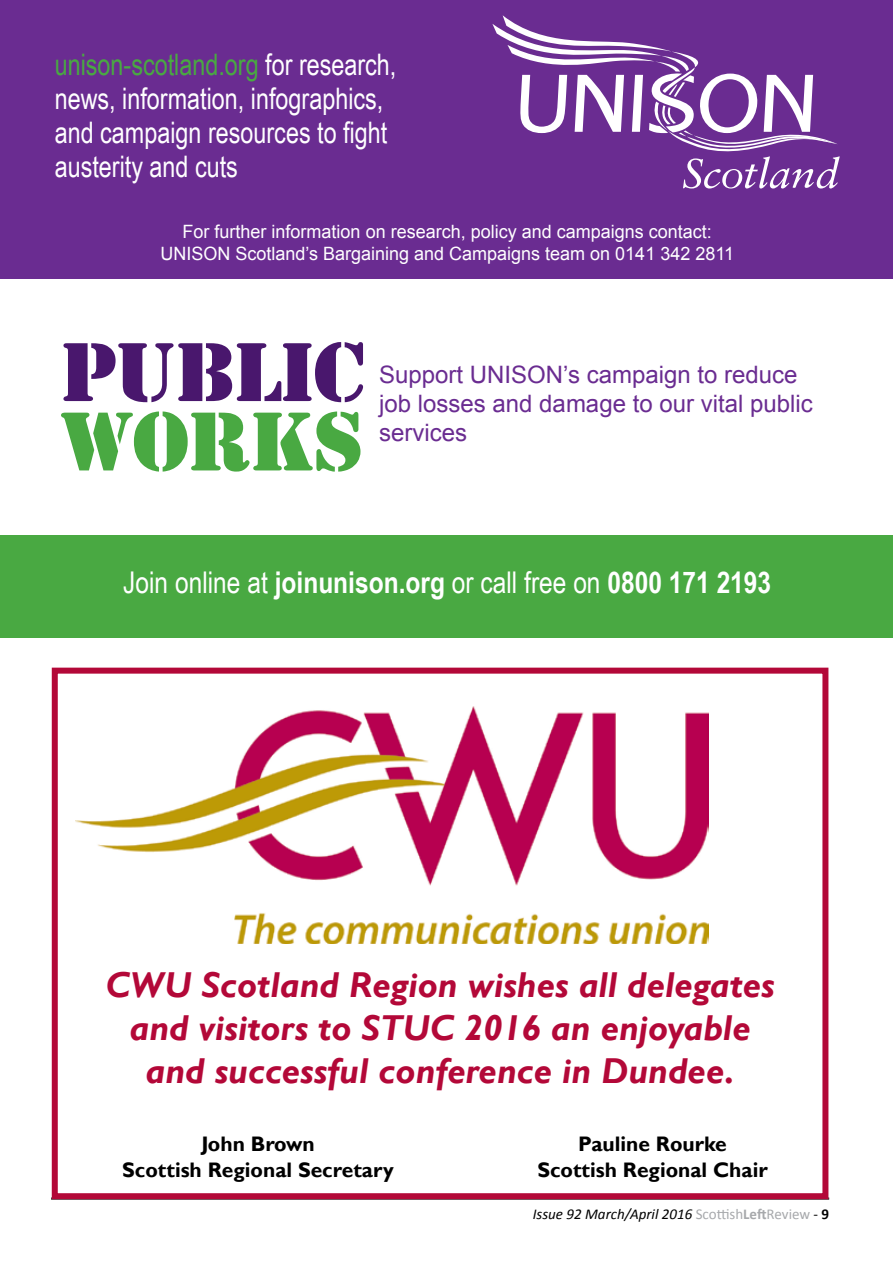
<style>
.page{position:relative;width:893px;height:1263px;background:#fff}
.page>*{position:absolute;margin:0;border:0;box-sizing:border-box;transform-origin:0 0}
.t1{font:italic 700 36px/43.2px "Gill Sans";color:#b30838;text-align:center}
.t2{font:700 30px "Arial Narrow";color:#fff}
.t3{font:29.7px/34.2px "Arial Narrow";color:#fff;scale:.96 1}
.t4{font:24px/28.8px "Arial";color:#6a2c91}
.t5{font:700 21px "Gill Sans";color:#000}
.t6{font:18.3px/21.6px "Arial";color:#fff;text-align:center}
.t7{font:italic 15px "Calibri";color:#000}
.s1{color:#49a942}
.s2{font-weight:400}
.s3{font-style:normal;color:#a7a9ac}
.s4{font-weight:700;font-style:normal;color:#a7a9ac}
.s5{font-style:normal}
.s6{font-weight:700;font-style:normal}
</style>
<div class="page">
<hr style="left:51px;top:1198px;width:778px;height:1px;background:#000">
<hr style="left:51px;top:1199px;width:778px;height:1px;background:#000">
<div style="left:0;top:0;width:893px;height:278px;background:#6a2c91"></div>
<svg style="left:492px;top:15px;width:348px;height:173px"></svg>
<div style="left:0;top:535px;width:893px;height:103px;background:#49a942"></div>
<svg style="left:63px;top:342px;width:300px;height:60px"></svg>
<svg style="left:61px;top:411px;width:299px;height:61px"></svg>
<div style="left:52px;top:668px;width:776px;height:531px;border:6px solid #b30838"></div>
<img style="left:76px;top:707px;width:632px;height:236px">
<h3 class="t3" style="left:55px;top:46px;width:357px"><span class="s1">unison-scotland.org</span> for research, news, information, infographics, and campaign resources to fight austerity and cuts</h3>
<p class="t6" style="left:160px;top:221px;width:575px">For further information on research, policy and campaigns contact:<br>UNISON Scotland’s Bargaining and Campaigns team on 0141 342 2811</p>
<h3 class="t4" style="left:379px;top:360px;width:435px">Support UNISON’s campaign to reduce job losses and damage to our vital public services</h3>
<h2 class="t2" style="left:123px;top:560px;width:649px"><span class="s2">Join online at</span> joinunison.org <span class="s2">or call free on</span> 0800 171 2193</h2>
<h1 class="t1" style="left:105px;top:964px;width:671px">CWU Scotland Region wishes all delegates and visitors to STUC 2016 an enjoyable and successful conference in Dundee.</h1>
<p class="t5" style="left:201px;top:1132px;width:115px">John Brown</p>
<p class="t5" style="left:578px;top:1132px;width:150px">Pauline Rourke</p>
<p class="t5" style="left:122px;top:1157px;width:273px">Scottish Regional Secretary</p>
<p class="t5" style="left:537px;top:1157px;width:232px">Scottish Regional Chair</p>
<p class="t7" style="left:533px;top:1205px;width:298px">Issue 92 March/April 2016 <span class="s3">Scottish</span><span class="s4">Left</span><span class="s3">Review</span> <span class="s5">-</span> <span class="s6">9</span></p>
</div>
